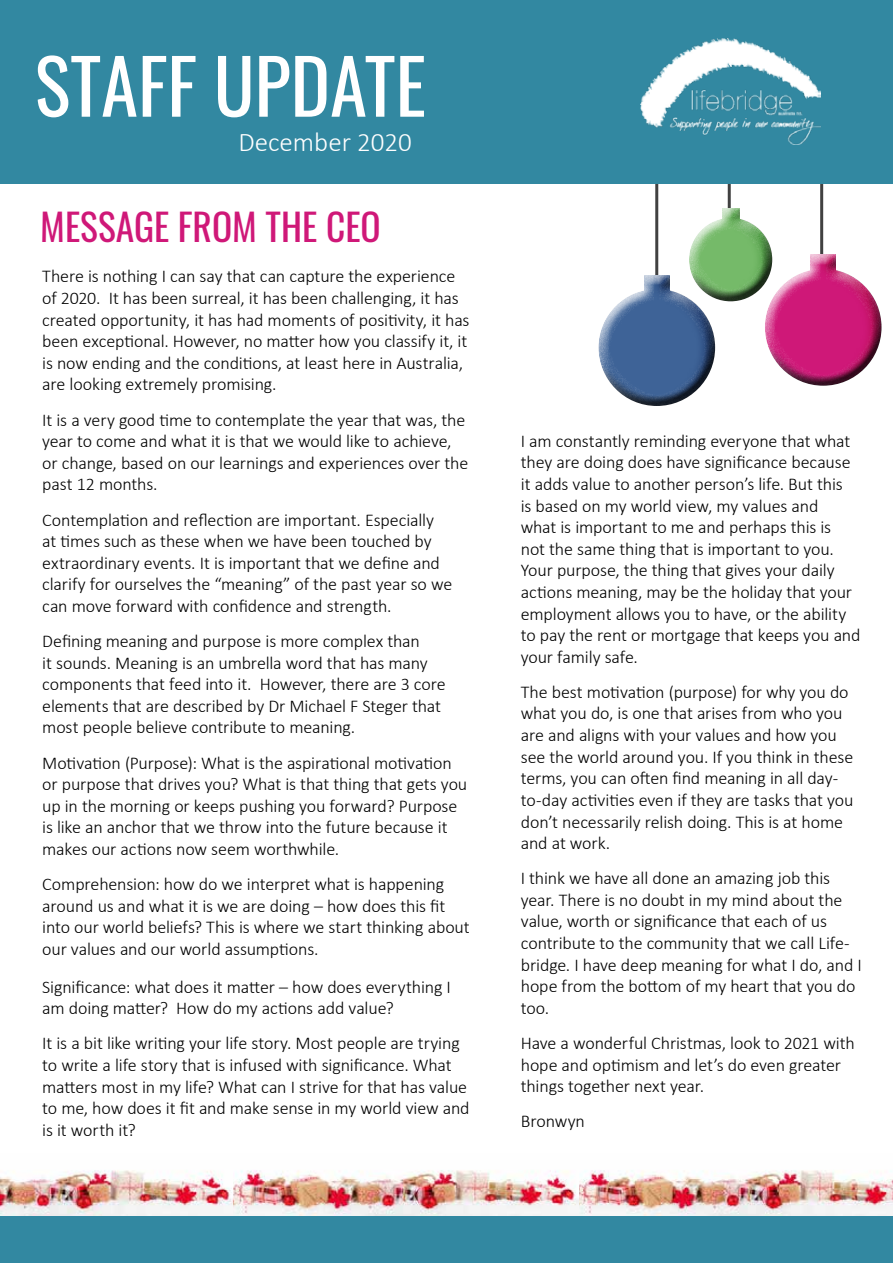
<style>
.page{position:relative;width:893px;height:1263px;background:#fff}
.page>*{position:absolute;margin:0;border:0;box-sizing:border-box;transform-origin:0 0}
.t1{font:75px "Oswald";color:#fff}
.t2{font:37.5px "Oswald";color:#cf1878}
.t3{font:300 27px "Calibri";color:#fff}
.t4{font:300 18px/21.6px "Calibri";letter-spacing:-.01em;color:#000}
</style>
<div class="page">
<hr style="left:655px;top:179px;width:3px;height:126px;background:#414141">
<hr style="left:728px;top:155px;width:3px;height:99px;background:#414141">
<hr style="left:820px;top:177px;width:3px;height:99px;background:#414141">
<div style="left:0;top:0;width:893px;height:184px;background:#3288a1"></div>
<img style="left:640px;top:38px;width:181px;height:107px">
<div style="left:0;top:1214px;width:893px;height:49px;background:#3288a1"></div>
<div style="left:598px;top:274px;width:119px;height:135px;background:#000;opacity:.75"></div>
<img style="left:578px;top:1170px;width:315px;height:45px">
<img style="left:233px;top:1170px;width:345px;height:45px">
<img style="left:0;top:1170px;width:233px;height:45px">
<div style="left:687px;top:207px;width:86px;height:97px;background:#000;opacity:.75"></div>
<div style="left:764px;top:253px;width:119px;height:135px;background:#000;opacity:.75"></div>
<h1 class="t1" style="left:35px;top:19px;width:393px">STAFF UPDATE</h1>
<h3 class="t3" style="left:238px;top:125px;width:175px">December 2020</h3>
<h2 class="t2" style="left:40px;top:194px;width:342px">MESSAGE FROM THE CEO</h2>
<p class="t4" style="left:42px;top:265px;width:429px">There is nothing I can say that can capture the experience of 2020. It has been surreal, it has been challenging, it has created opportunity, it has had moments of positivity, it has been exceptional. However, no matter how you classify it, it is now ending and the conditions, at least here in Australia, are looking extremely promising.</p>
<p class="t4" style="left:42px;top:409px;width:428px">It is a very good time to contemplate the year that was, the year to come and what it is that we would like to achieve, or change, based on our learnings and experiences over the past 12 months.</p>
<p class="t4" style="left:42px;top:508px;width:411px">Contemplation and reflection are important. Especially at times such as these when we have been touched by extraordinary events. It is important that we define and clarify for ourselves the “meaning” of the past year so we can move forward with confidence and strength.</p>
<p class="t4" style="left:42px;top:630px;width:405px">Defining meaning and purpose is more complex than<br>it sounds. Meaning is an umbrella word that has many components that feed into it. However, there are 3 core elements that are described by Dr Michael F Steger that most people believe contribute to meaning.</p>
<p class="t4" style="left:42px;top:751px;width:427px">Motivation (Purpose): What is the aspirational motivation or purpose that drives you? What is that thing that gets you up in the morning or keeps pushing you forward? Purpose is like an anchor that we throw into the future because it makes our actions now seem worthwhile.</p>
<p class="t4" style="left:42px;top:873px;width:429px">Comprehension: how do we interpret what is happening around us and what it is we are doing – how does this fit into our world beliefs? This is where we start thinking about our values and our world assumptions.</p>
<p class="t4" style="left:42px;top:976px;width:410px">Significance: what does it matter – how does everything I am doing matter? How do my actions add value?</p>
<p class="t4" style="left:42px;top:1032px;width:429px">It is a bit like writing your life story. Most people are trying to write a life story that is infused with significance. What matters most in my life? What can I strive for that has value to me, how does it fit and make sense in my world view and is it worth it?</p>
<p class="t4" style="left:521px;top:430px;width:341px">I am constantly reminding everyone that what they are doing does have significance because it adds value to another person’s life. But this<br>is based on my world view, my values and<br>what is important to me and perhaps this is<br>not the same thing that is important to you.<br>Your purpose, the thing that gives your daily actions meaning, may be the holiday that your employment allows you to have, or the ability to pay the rent or mortgage that keeps you and your family safe.</p>
<p class="t4" style="left:521px;top:681px;width:334px">The best motivation (purpose) for why you do what you do, is one that arises from who you are and aligns with your values and how you see the world around you. If you think in these terms, you can often find meaning in all day&shy;to-day activities even if they are tasks that you don’t necessarily relish doing. This is at home and at work.</p>
<p class="t4" style="left:521px;top:867px;width:343px">I think we have all done an amazing job this year. There is no doubt in my mind about the value, worth or significance that each of us contribute to the community that we call Life&shy;bridge. I have deep meaning for what I do, and I hope from the bottom of my heart that you do too.</p>
<p class="t4" style="left:521px;top:1032px;width:336px">Have a wonderful Christmas, look to 2021 with hope and optimism and let’s do even greater things together next year.</p>
<p class="t4" style="left:521px;top:1110px;width:66px">Bronwyn</p>
</div>
